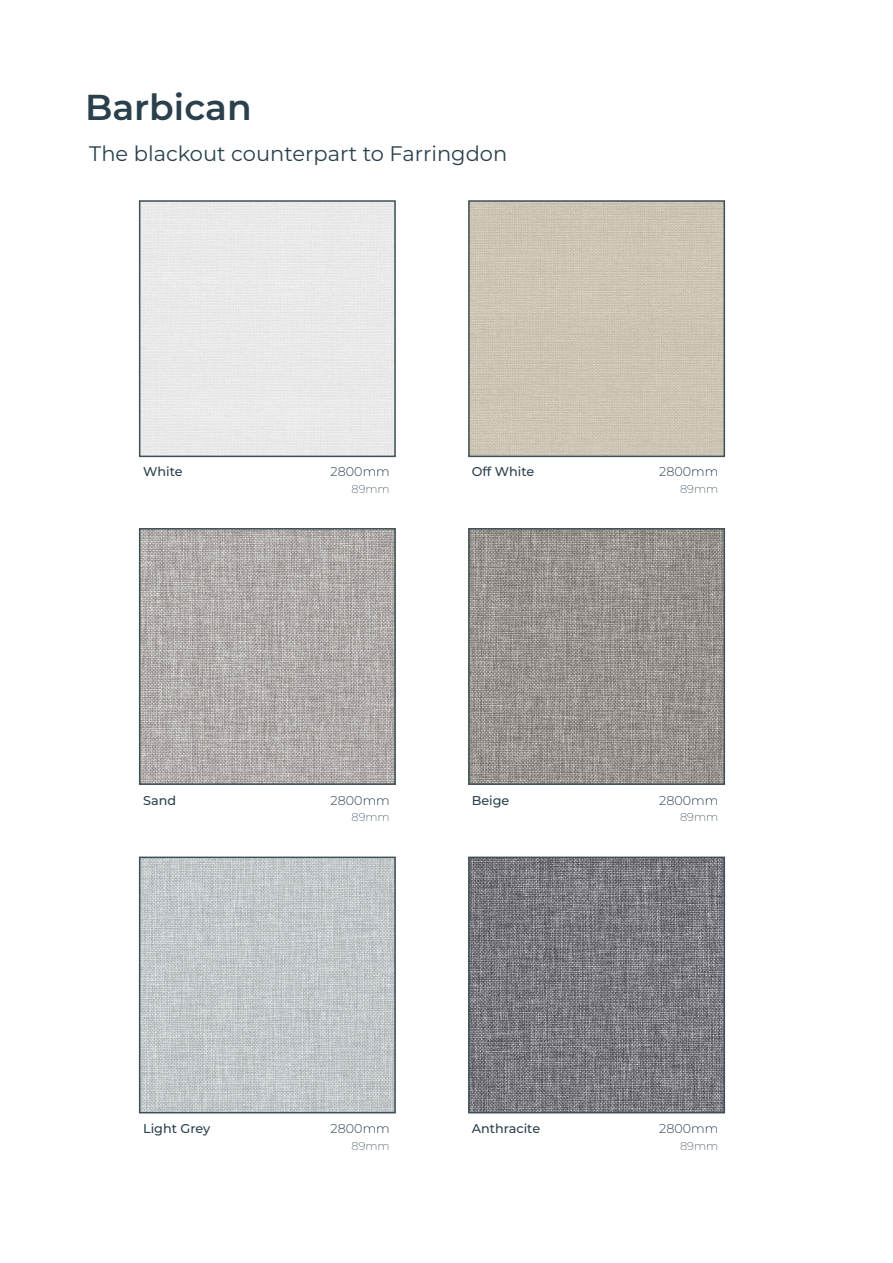
<style>
.page{position:relative;width:893px;height:1263px;background:#fff}
.page>*{position:absolute;margin:0;border:0;box-sizing:border-box;transform-origin:0 0}
.t1{font:600 36px "Montserrat";color:#2a404d}
.t2{font:21px "Montserrat";color:#2a404d}
.Tekst_Staal{font:500 12.75px "Montserrat";color:#2a404d}
.Tekst_Staal-2{font:300 12.75px "Montserrat";color:#2a404d}
.Tekst_Staal-3{font:200 11.4px "Montserrat";color:#2a404d}
</style>
<div class="page">
<div style="left:142px;top:203px;width:251px;height:251px;background:#e9e9ea"></div>
<div style="left:139px;top:200px;width:257px;height:257px;border:2px solid #3e5057"></div>
<img style="left:142px;top:531px;width:251px;height:251px">
<div style="left:139px;top:528px;width:257px;height:257px;border:2px solid #3e5057"></div>
<img style="left:142px;top:859px;width:251px;height:251px">
<div style="left:139px;top:856px;width:257px;height:257px;border:2px solid #3e5057"></div>
<img style="left:471px;top:203px;width:251px;height:251px">
<div style="left:468px;top:200px;width:257px;height:257px;border:2px solid #3e5057"></div>
<img style="left:471px;top:531px;width:251px;height:251px">
<div style="left:468px;top:528px;width:257px;height:257px;border:2px solid #3e5057"></div>
<img style="left:471px;top:859px;width:251px;height:251px">
<div style="left:468px;top:856px;width:257px;height:257px;border:2px solid #3e5057"></div>
<p class="t1" style="left:85px;top:82px;width:168px">Barbican</p>
<p class="t2" style="left:89px;top:139px;width:420px">The blackout counterpart to Farringdon</p>
<p class="Tekst_Staal" style="left:143px;top:463px;width:41px">White</p>
<p class="Tekst_Staal-2" style="left:331px;top:463px;width:61px">2800mm</p>
<p class="Tekst_Staal-3" style="left:352px;top:481px;width:40px">89mm</p>
<p class="Tekst_Staal" style="left:472px;top:463px;width:64px">Off White</p>
<p class="Tekst_Staal-2" style="left:659px;top:463px;width:61px">2800mm</p>
<p class="Tekst_Staal-3" style="left:680px;top:481px;width:40px">89mm</p>
<p class="Tekst_Staal" style="left:143px;top:791px;width:34px">Sand</p>
<p class="Tekst_Staal-2" style="left:331px;top:791px;width:61px">2800mm</p>
<p class="Tekst_Staal-3" style="left:352px;top:809px;width:40px">89mm</p>
<p class="Tekst_Staal" style="left:472px;top:791px;width:39px">Beige</p>
<p class="Tekst_Staal-2" style="left:659px;top:791px;width:61px">2800mm</p>
<p class="Tekst_Staal-3" style="left:680px;top:809px;width:40px">89mm</p>
<p class="Tekst_Staal" style="left:143px;top:1120px;width:69px">Light Grey</p>
<p class="Tekst_Staal-2" style="left:331px;top:1120px;width:61px">2800mm</p>
<p class="Tekst_Staal-3" style="left:352px;top:1138px;width:40px">89mm</p>
<p class="Tekst_Staal" style="left:472px;top:1120px;width:70px">Anthracite</p>
<p class="Tekst_Staal-2" style="left:659px;top:1120px;width:61px">2800mm</p>
<p class="Tekst_Staal-3" style="left:680px;top:1138px;width:40px">89mm</p>
</div>
